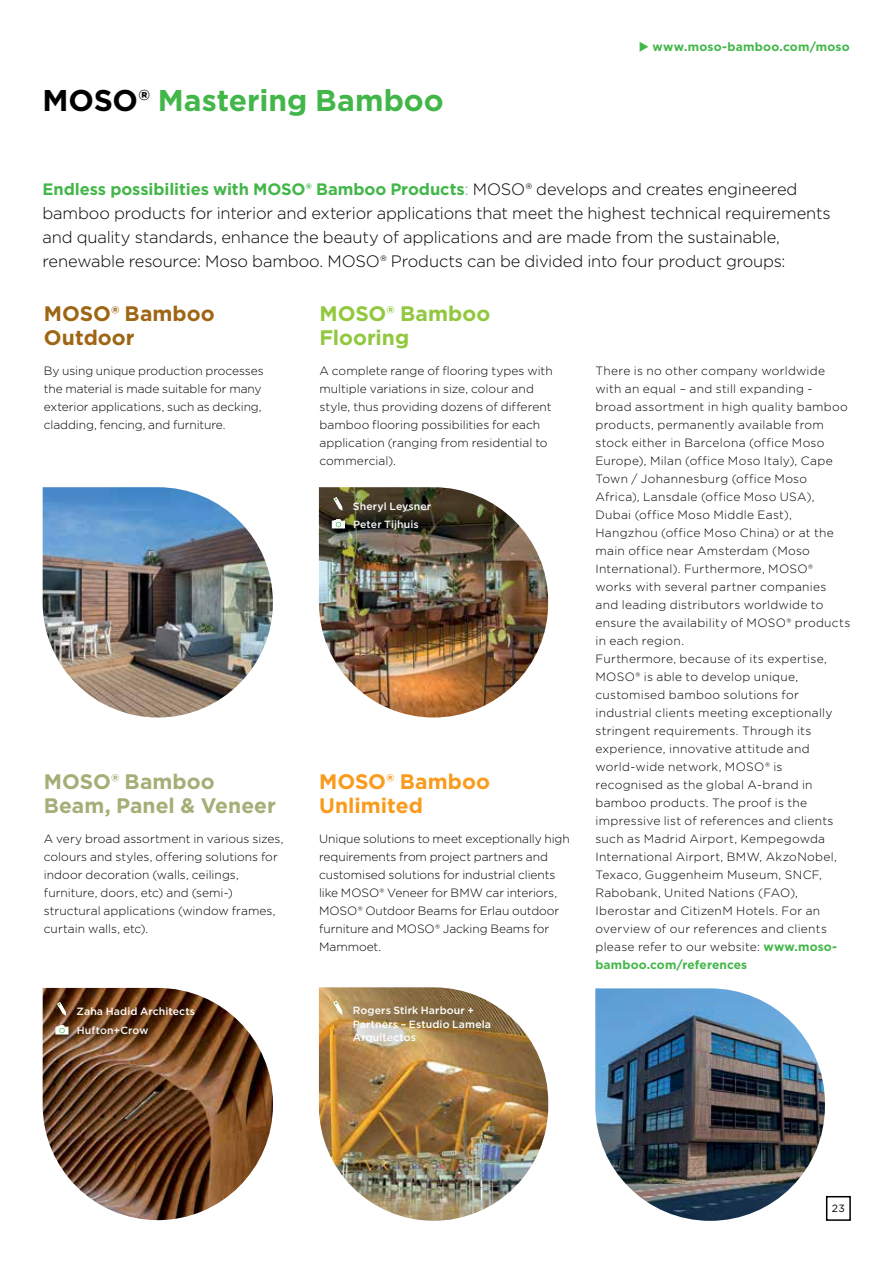
<style>
.page{position:relative;width:893px;height:1263px;background:#fff}
.page>*{position:absolute;margin:0;border:0;box-sizing:border-box;transform-origin:0 0}
.t1{font:700 30px "Gotham";color:#43b649}
.t2{font:700 21px/24px "Gotham";color:#a5ae76}
.t3{font:700 21px/24px "Gotham";color:#f99b1c}
.t4{font:700 21px/24px "Gotham";color:#92c83e}
.t5{font:700 21px/24px "Gotham";color:#9e6614}
.t6{font:300 16.5px/24px "Gotham";letter-spacing:-.01em;color:#000}
.t7{font:300 12px/18px "Gotham";letter-spacing:.015em;color:#000}
.t8{font:300 12px/18px "Gotham";letter-spacing:-.005em;color:#000}
.t9{font:700 12px "Gotham";letter-spacing:.02em;color:#43b649}
.t10{font:500 10.5px/13.5px "Gotham";letter-spacing:.01em;color:#fff}
.t11{font:10.5px "Gotham";color:#000}
.s1{color:#000}
.s2{font-weight:700;color:#43b649}
.s3{color:#43b649}
</style>
<div class="page">
<img style="left:319px;top:987px;width:229px;height:234px">
<img style="left:43px;top:988px;width:230px;height:232px">
<img style="left:595px;top:988px;width:230px;height:233px">
<img style="left:43px;top:487px;width:230px;height:230px">
<img style="left:319px;top:487px;width:229px;height:230px">
<div style="left:328px;top:515px;width:100px;height:24px;background:#000;opacity:.75"></div>
<div style="left:52px;top:1021px;width:106px;height:23px;background:#000;opacity:.75"></div>
<div style="left:323px;top:991px;width:191px;height:74px;background:#000;opacity:.4"></div>
<div style="left:341px;top:995px;width:173px;height:70px;background:#000;opacity:.4"></div>
<div style="left:323px;top:991px;width:42px;height:45px;background:#000;opacity:.4"></div>
<svg style="left:333px;top:1001px;width:9px;height:14px"></svg>
<div style="left:47px;top:992px;width:171px;height:48px;background:#000;opacity:.4"></div>
<div style="left:67px;top:996px;width:151px;height:44px;background:#000;opacity:.4"></div>
<div style="left:47px;top:992px;width:42px;height:45px;background:#000;opacity:.4"></div>
<svg style="left:57px;top:1002px;width:9px;height:14px"></svg>
<div style="left:323px;top:487px;width:130px;height:48px;background:#000;opacity:.4"></div>
<div style="left:342px;top:491px;width:111px;height:44px;background:#000;opacity:.4"></div>
<div style="left:323px;top:487px;width:42px;height:45px;background:#000;opacity:.4"></div>
<svg style="left:333px;top:497px;width:9px;height:14px"></svg>
<div style="left:826px;top:1196px;width:25px;height:25px;border:2px solid #000"></div>
<h1 class="t1" style="left:43px;top:80px;width:403px"><span class="s1">MOSO®</span> Mastering Bamboo</h1>
<p class="t9" style="left:639px;top:39px;width:212px">◆ www.moso-bamboo.com/moso</p>
<p class="t6" style="left:43px;top:177px;width:790px"><span class="s2">Endless possibilities with MOSO® Bamboo Products</span><span class="s3">:</span> MOSO® develops and creates engineered bamboo products for interior and exterior applications that meet the highest technical requirements and quality standards, enhance the beauty of applications and are made from the sustainable, renewable resource: Moso bamboo. MOSO® Products can be divided into four product groups:</p>
<h2 class="t4" style="left:319px;top:301px;width:172px">MOSO® Bamboo<br>Flooring</h2>
<p class="t7" style="left:319px;top:361px;width:235px">A complete range of flooring types with multiple variations in size, colour and style, thus providing dozens of different bamboo flooring possibilities for each application (ranging from residential to commercial).</p>
<h2 class="t5" style="left:44px;top:301px;width:172px">MOSO® Bamboo<br>Outdoor</h2>
<p class="t8" style="left:44px;top:361px;width:221px">By using unique production processes the material is made suitable for many exterior applications, such as decking, cladding, fencing, and furniture.</p>
<p class="t7" style="left:595px;top:361px;width:256px">There is no other company worldwide with an equal – and still expanding - broad assortment in high quality bamboo products, permanently available from stock either in Barcelona (office Moso Europe), Milan (office Moso Italy), Cape Town / Johannesburg (office Moso Africa), Lansdale (office Moso USA), Dubai (office Moso Middle East), Hangzhou (office Moso China) or at the main office near Amsterdam (Moso International). Furthermore, MOSO® works with several partner companies and leading distributors worldwide to ensure the availability of MOSO® products in each region.<br>Furthermore, because of its expertise, MOSO® is able to develop unique, customised bamboo solutions for industrial clients meeting exceptionally stringent requirements. Through its experience, innovative attitude and world-wide network, MOSO® is recognised as the global A-brand in bamboo products. The proof is the impressive list of references and clients such as Madrid Airport, Kempegowda International Airport, BMW, AkzoNobel, Texaco, Guggenheim Museum, SNCF, Rabobank, United Nations (FAO), Iberostar and CitizenM Hotels. For an overview of our references and clients please refer to our website: <span class="s2">www.moso&shy;bamboo.com/references</span></p>
<p class="t10" style="left:353px;top:500px;width:80px">Sheryl Leysner</p>
<p class="t10" style="left:353px;top:517px;width:67px">Peter Tijhuis</p>
<h2 class="t2" style="left:44px;top:769px;width:234px">MOSO® Bamboo<br>Beam, Panel &amp; Veneer</h2>
<p class="t7" style="left:44px;top:829px;width:241px">A very broad assortment in various sizes, colours and styles, offering solutions for indoor decoration (walls, ceilings, furniture, doors, etc) and (semi-) structural applications (window frames, curtain walls, etc).</p>
<h2 class="t3" style="left:319px;top:769px;width:172px">MOSO® Bamboo<br>Unlimited</h2>
<p class="t8" style="left:319px;top:829px;width:252px">Unique solutions to meet exceptionally high requirements from project partners and customised solutions for industrial clients like MOSO® Veneer for BMW car interiors, MOSO® Outdoor Beams for Erlau outdoor furniture and MOSO® Jacking Beams for Mammoet.</p>
<p class="t10" style="left:77px;top:1005px;width:120px">Zaha Hadid Architects</p>
<p class="t10" style="left:77px;top:1023px;width:73px">Hufton+Crow</p>
<p class="t10" style="left:353px;top:1003px;width:140px">Rogers Stirk Harbour +<br>Partners – Estudio Lamela<br>Arquitectos</p>
<p class="t11" style="left:832px;top:1201px;width:14px">23</p>
</div>
